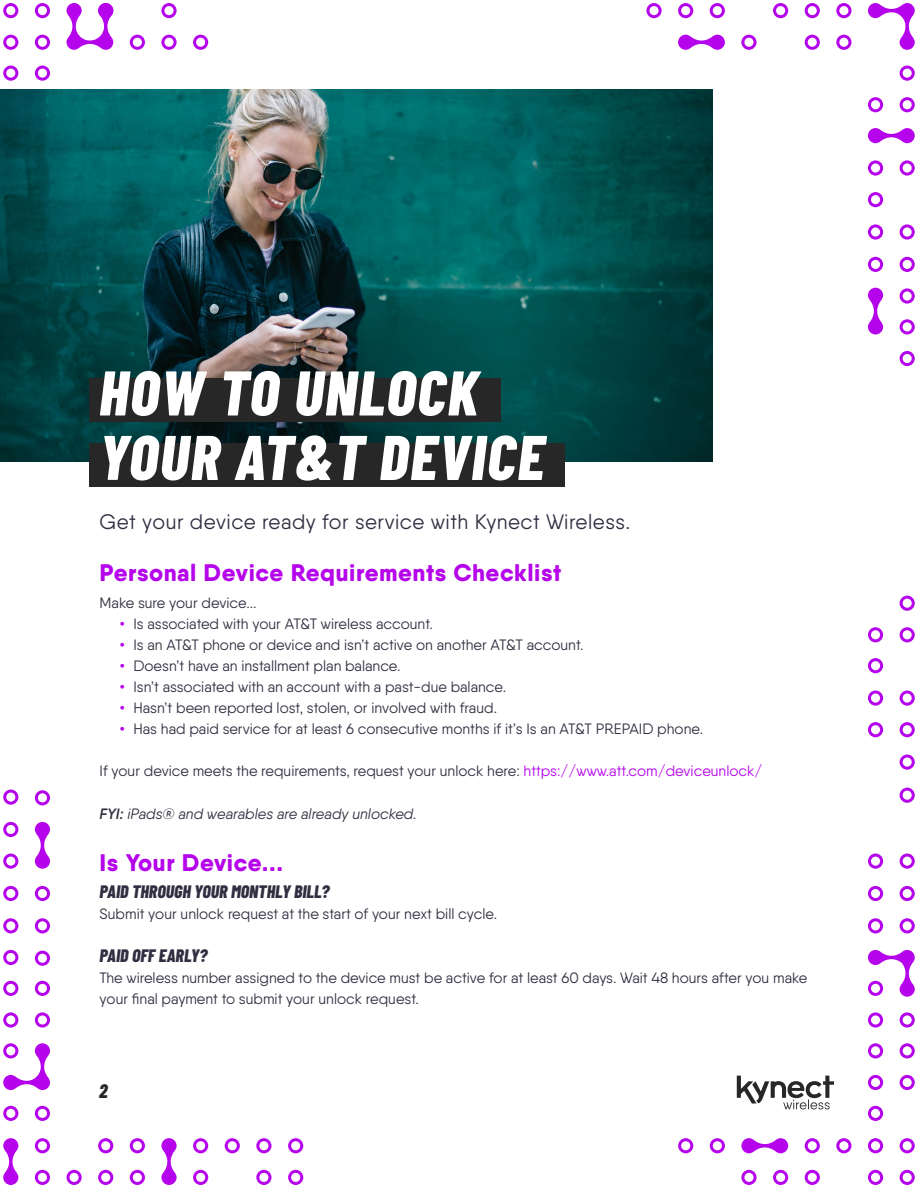
<style>
.page{position:relative;width:918px;height:1188px;background:#fff}
.page>*{position:absolute;margin:0;border:0;box-sizing:border-box;transform-origin:0 0}
.t1{font:italic 800 63px/64.5px "Barlow Condensed";letter-spacing:.025em;color:#fff}
.t2{font:800 24px "Qanelas Soft";letter-spacing:.025em;color:#b503eb}
.t3{font:21px "Qanelas Soft";letter-spacing:.025em;color:#302e40}
.t4{font:italic 800 19.5px "Barlow Condensed";color:#282728}
.t5{font:italic 800 18px "Barlow Condensed";color:#302e40}
.t6{font:15px/21px "Qanelas Soft";color:#302e40}
.t7{font:italic 15px "Qanelas Soft";color:#302e40}
.s1{font-weight:600;color:#b503eb}
.s2{color:#b503eb}
.s3{font-weight:600}
</style>
<div class="page">
<svg style="left:35px;top:822px;width:15px;height:47px"></svg>
<svg style="left:35px;top:3px;width:15px;height:15px"></svg>
<svg style="left:67px;top:3px;width:46px;height:47px"></svg>
<svg style="left:3px;top:3px;width:15px;height:15px"></svg>
<svg style="left:35px;top:35px;width:15px;height:15px"></svg>
<svg style="left:3px;top:35px;width:15px;height:15px"></svg>
<svg style="left:193px;top:35px;width:15px;height:15px"></svg>
<svg style="left:161px;top:35px;width:16px;height:15px"></svg>
<svg style="left:35px;top:66px;width:15px;height:15px"></svg>
<svg style="left:3px;top:66px;width:15px;height:15px"></svg>
<svg style="left:161px;top:3px;width:16px;height:15px"></svg>
<svg style="left:130px;top:35px;width:15px;height:15px"></svg>
<svg style="left:35px;top:790px;width:15px;height:15px"></svg>
<svg style="left:3px;top:822px;width:15px;height:15px"></svg>
<svg style="left:3px;top:854px;width:15px;height:15px"></svg>
<svg style="left:3px;top:1138px;width:15px;height:47px"></svg>
<svg style="left:3px;top:918px;width:15px;height:15px"></svg>
<svg style="left:3px;top:950px;width:15px;height:15px"></svg>
<svg style="left:3px;top:981px;width:15px;height:15px"></svg>
<svg style="left:3px;top:1106px;width:15px;height:15px"></svg>
<svg style="left:3px;top:886px;width:15px;height:15px"></svg>
<svg style="left:35px;top:886px;width:15px;height:15px"></svg>
<svg style="left:35px;top:918px;width:15px;height:15px"></svg>
<svg style="left:35px;top:951px;width:15px;height:15px"></svg>
<svg style="left:3px;top:790px;width:15px;height:15px"></svg>
<svg style="left:161px;top:1138px;width:16px;height:47px"></svg>
<svg style="left:3px;top:1012px;width:15px;height:16px"></svg>
<svg style="left:3px;top:1043px;width:47px;height:47px"></svg>
<svg style="left:225px;top:1138px;width:15px;height:15px"></svg>
<svg style="left:193px;top:1138px;width:15px;height:15px"></svg>
<svg style="left:130px;top:1138px;width:15px;height:15px"></svg>
<svg style="left:193px;top:1170px;width:15px;height:15px"></svg>
<svg style="left:130px;top:1170px;width:15px;height:15px"></svg>
<svg style="left:35px;top:981px;width:15px;height:15px"></svg>
<svg style="left:35px;top:1012px;width:15px;height:16px"></svg>
<svg style="left:98px;top:1138px;width:15px;height:15px"></svg>
<svg style="left:98px;top:1170px;width:15px;height:15px"></svg>
<svg style="left:256px;top:1138px;width:15px;height:15px"></svg>
<svg style="left:256px;top:1170px;width:15px;height:15px"></svg>
<svg style="left:288px;top:1138px;width:15px;height:15px"></svg>
<svg style="left:288px;top:1170px;width:15px;height:15px"></svg>
<svg style="left:35px;top:1138px;width:15px;height:15px"></svg>
<svg style="left:35px;top:1106px;width:15px;height:15px"></svg>
<svg style="left:67px;top:1170px;width:15px;height:15px"></svg>
<svg style="left:35px;top:1170px;width:15px;height:15px"></svg>
<svg style="left:868px;top:3px;width:47px;height:47px"></svg>
<svg style="left:868px;top:128px;width:47px;height:15px"></svg>
<svg style="left:678px;top:35px;width:47px;height:15px"></svg>
<svg style="left:805px;top:3px;width:15px;height:15px"></svg>
<svg style="left:805px;top:35px;width:15px;height:15px"></svg>
<svg style="left:836px;top:3px;width:15px;height:15px"></svg>
<svg style="left:836px;top:35px;width:15px;height:15px"></svg>
<svg style="left:710px;top:3px;width:15px;height:15px"></svg>
<svg style="left:741px;top:35px;width:16px;height:15px"></svg>
<svg style="left:868px;top:97px;width:15px;height:15px"></svg>
<svg style="left:900px;top:66px;width:15px;height:15px"></svg>
<svg style="left:900px;top:97px;width:15px;height:15px"></svg>
<svg style="left:773px;top:3px;width:15px;height:15px"></svg>
<svg style="left:678px;top:3px;width:15px;height:15px"></svg>
<svg style="left:646px;top:3px;width:16px;height:15px"></svg>
<svg style="left:900px;top:160px;width:15px;height:16px"></svg>
<svg style="left:868px;top:192px;width:15px;height:15px"></svg>
<svg style="left:900px;top:224px;width:15px;height:16px"></svg>
<svg style="left:868px;top:224px;width:15px;height:16px"></svg>
<svg style="left:868px;top:160px;width:15px;height:16px"></svg>
<svg style="left:868px;top:288px;width:15px;height:46px"></svg>
<svg style="left:900px;top:288px;width:15px;height:16px"></svg>
<svg style="left:868px;top:257px;width:15px;height:15px"></svg>
<svg style="left:900px;top:257px;width:15px;height:15px"></svg>
<svg style="left:900px;top:319px;width:15px;height:15px"></svg>
<svg style="left:900px;top:351px;width:15px;height:15px"></svg>
<svg style="left:868px;top:627px;width:15px;height:15px"></svg>
<svg style="left:868px;top:690px;width:15px;height:16px"></svg>
<svg style="left:868px;top:722px;width:15px;height:15px"></svg>
<svg style="left:868px;top:658px;width:15px;height:15px"></svg>
<svg style="left:900px;top:596px;width:15px;height:15px"></svg>
<svg style="left:900px;top:627px;width:15px;height:15px"></svg>
<svg style="left:900px;top:755px;width:15px;height:15px"></svg>
<svg style="left:900px;top:690px;width:15px;height:16px"></svg>
<svg style="left:900px;top:722px;width:15px;height:15px"></svg>
<svg style="left:900px;top:788px;width:15px;height:15px"></svg>
<svg style="left:900px;top:854px;width:15px;height:15px"></svg>
<svg style="left:900px;top:886px;width:15px;height:15px"></svg>
<svg style="left:868px;top:854px;width:15px;height:15px"></svg>
<svg style="left:868px;top:886px;width:15px;height:15px"></svg>
<svg style="left:868px;top:918px;width:15px;height:15px"></svg>
<svg style="left:868px;top:950px;width:47px;height:47px"></svg>
<svg style="left:868px;top:1012px;width:15px;height:16px"></svg>
<svg style="left:868px;top:1043px;width:15px;height:15px"></svg>
<svg style="left:868px;top:1075px;width:15px;height:15px"></svg>
<svg style="left:836px;top:1138px;width:15px;height:15px"></svg>
<svg style="left:805px;top:1138px;width:15px;height:15px"></svg>
<svg style="left:805px;top:1170px;width:15px;height:15px"></svg>
<svg style="left:773px;top:1170px;width:15px;height:15px"></svg>
<svg style="left:741px;top:1170px;width:16px;height:15px"></svg>
<svg style="left:868px;top:1138px;width:15px;height:15px"></svg>
<svg style="left:710px;top:1138px;width:15px;height:15px"></svg>
<svg style="left:678px;top:1138px;width:15px;height:15px"></svg>
<svg style="left:868px;top:1170px;width:15px;height:15px"></svg>
<svg style="left:868px;top:1106px;width:15px;height:15px"></svg>
<svg style="left:900px;top:918px;width:15px;height:15px"></svg>
<svg style="left:900px;top:1012px;width:15px;height:16px"></svg>
<svg style="left:900px;top:1043px;width:15px;height:15px"></svg>
<svg style="left:900px;top:1075px;width:15px;height:15px"></svg>
<svg style="left:900px;top:1138px;width:15px;height:15px"></svg>
<svg style="left:900px;top:1170px;width:15px;height:15px"></svg>
<svg style="left:741px;top:1138px;width:47px;height:15px"></svg>
<svg style="left:737px;top:1076px;width:97px;height:33px"></svg>
<img style="left:0;top:90px;width:713px;height:372px">
<div style="left:90px;top:378px;width:411px;height:44px;background:#282728"></div>
<div style="left:90px;top:443px;width:475px;height:43px;background:#282728"></div>
<h1 class="t1" style="left:99px;top:358px;width:447px">HOW TO UNLOCK<br>YOUR AT&amp;T DEVICE</h1>
<h3 class="t3" style="left:100px;top:509px;width:532px">Get your device ready for service with Kynect Wireless.</h3>
<h2 class="t2" style="left:100px;top:558px;width:463px">Personal Device Requirements Checklist</h2>
<p class="t6" style="left:100px;top:592px;width:159px">Make sure your device...</p>
<p class="t6" style="left:120px;top:613px;width:315px"><span class="s1">•</span> Is associated with your AT&amp;T wireless account.</p>
<p class="t6" style="left:120px;top:634px;width:465px"><span class="s1">•</span> Is an AT&amp;T phone or device and isn’t active on another AT&amp;T account.</p>
<p class="t6" style="left:120px;top:655px;width:282px"><span class="s1">•</span> Doesn’t have an installment plan balance.</p>
<p class="t6" style="left:120px;top:676px;width:388px"><span class="s1">•</span> Isn’t associated with an account with a past-due balance.</p>
<p class="t6" style="left:120px;top:697px;width:379px"><span class="s1">•</span> Hasn’t been reported lost, stolen, or involved with fraud.</p>
<p class="t6" style="left:120px;top:718px;width:585px"><span class="s1">•</span> Has had paid service for at least 6 consecutive months if it’s Is an AT&amp;T PREPAID phone.</p>
<p class="t6" style="left:100px;top:760px;width:664px">If your device meets the requirements, request your unlock here: <span class="s2">https://www.att.com/deviceunlock/</span></p>
<p class="t7" style="left:100px;top:804px;width:319px"><span class="s3">FYI:</span> iPads® and wearables are already unlocked.</p>
<h2 class="t2" style="left:100px;top:848px;width:185px">Is Your Device...</h2>
<p class="t5" style="left:100px;top:879px;width:231px">PAID THROUGH YOUR MONTHLY BILL?</p>
<p class="t6" style="left:100px;top:903px;width:399px">Submit your unlock request at the start of your next bill cycle.</p>
<p class="t5" style="left:100px;top:943px;width:109px">PAID OFF EARLY?</p>
<p class="t6" style="left:100px;top:967px;width:709px">The wireless number assigned to the device must be active for at least 60 days. Wait 48 hours after you make your final payment to submit your unlock request.</p>
<h3 class="t4" style="left:99px;top:1077px;width:10px">2</h3>
</div>
